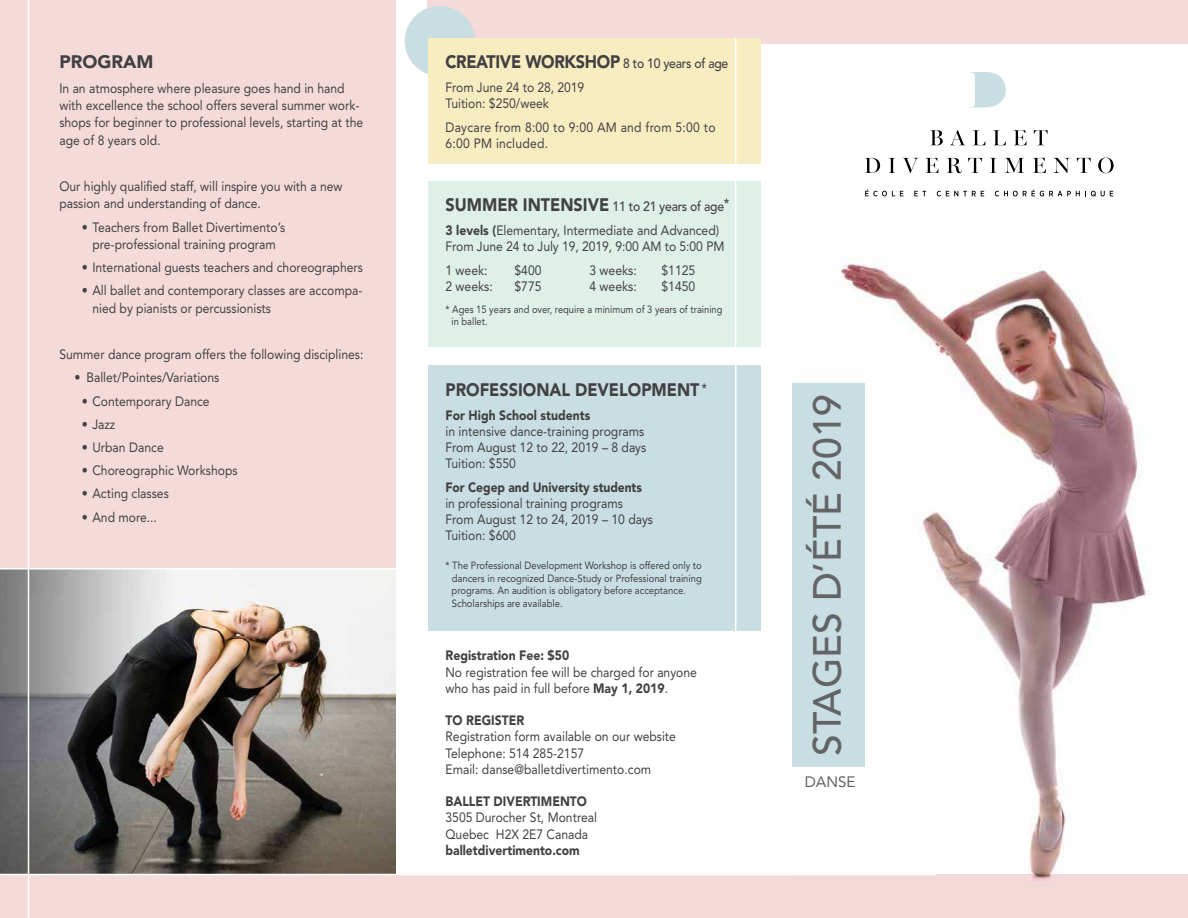
<style>
.page{position:relative;width:1188px;height:918px;background:#fff}
.page>*{position:absolute;margin:0;border:0;box-sizing:border-box;transform-origin:0 0}
.t1{font:500 39px "Avenir";color:#636466}
.t2{font:900 18px "Avenir";letter-spacing:-.02em;color:#414042;scale:.9 1}
.t3{font:900 18px "Avenir";color:#414042;scale:.9 1}
.t4{font:900 18px "Avenir";color:#414042}
.t5{font:15px "Avenir";color:#636466}
.t6{font:13.5px/16.2px "Avenir";color:#414042;scale:.9 1}
.t7{font:900 13.5px "Avenir";color:#414042;scale:.9 1}
.t8{font:13.5px/16.2px "Avenir";color:#414042;scale:.89 1}
.t9{font:13.5px/16.2px "Avenir";letter-spacing:.02em;color:#414042;scale:.9 1}
.t10{font:900 13.5px "Avenir";color:#414042;scale:.89 1}
.t11{font:10.5px/12.6px "Avenir";color:#414042;scale:.9 1}
.t12{font:10.5px/12px "Avenir";color:#414042;scale:.89 1}
.s1{font-weight:500;font-size:13.5px}
.s2{font-weight:900;font-size:18px}
.s3{font-weight:500}
.s4{font-weight:900}
</style>
<div class="page">
<div style="left:0;top:875px;width:1188px;height:43px;background:#f4dbda"></div>
<div style="left:428px;top:182px;width:332px;height:165px;background:#def0e7"></div>
<div style="left:0;top:0;width:396px;height:569px;background:#f4dbda"></div>
<img style="left:0;top:570px;width:396px;height:304px">
<hr style="left:28px;top:0;width:1px;height:918px;background:#fff">
<div style="left:428px;top:365px;width:332px;height:266px;background:#c9dee2"></div>
<hr style="left:0;top:568px;width:396px;height:2px;background:#fff">
<div style="left:428px;top:0;width:760px;height:43px;background:#f4dbda"></div>
<svg style="left:970px;top:72px;width:36px;height:35px"></svg>
<svg style="left:930px;top:130px;width:13px;height:15px"></svg>
<svg style="left:950px;top:130px;width:15px;height:15px"></svg>
<svg style="left:973px;top:130px;width:12px;height:15px"></svg>
<svg style="left:993px;top:130px;width:13px;height:15px"></svg>
<svg style="left:1013px;top:130px;width:14px;height:15px"></svg>
<svg style="left:1034px;top:130px;width:14px;height:15px"></svg>
<svg style="left:865px;top:158px;width:15px;height:15px"></svg>
<svg style="left:889px;top:158px;width:6px;height:15px"></svg>
<svg style="left:903px;top:158px;width:15px;height:15px"></svg>
<svg style="left:925px;top:158px;width:14px;height:15px"></svg>
<svg style="left:947px;top:158px;width:15px;height:15px"></svg>
<svg style="left:968px;top:158px;width:14px;height:15px"></svg>
<svg style="left:990px;top:158px;width:7px;height:15px"></svg>
<svg style="left:1005px;top:158px;width:19px;height:15px"></svg>
<svg style="left:1033px;top:158px;width:13px;height:15px"></svg>
<svg style="left:1053px;top:158px;width:17px;height:15px"></svg>
<svg style="left:1077px;top:158px;width:14px;height:15px"></svg>
<svg style="left:1098px;top:158px;width:16px;height:15px"></svg>
<svg style="left:865px;top:189px;width:38px;height:7px"></svg>
<svg style="left:914px;top:191px;width:12px;height:5px"></svg>
<svg style="left:937px;top:191px;width:47px;height:5px"></svg>
<svg style="left:995px;top:189px;width:118px;height:7px"></svg>
<img style="left:841px;top:256px;width:339px;height:625px">
<div style="left:792px;top:383px;width:72px;height:384px;background:#c9dee2"></div>
<div style="left:405px;top:6px;width:70px;height:70px;background:#c9dee2;border-radius:50%"></div>
<div style="left:428px;top:38px;width:332px;height:126px;background:#f8ecc1"></div>
<hr style="left:735px;top:38px;width:1px;height:597px;background:#fff">
<h2 class="t4" style="left:59px;top:51px;width:95px">PROGRAM</h2>
<p class="t6" style="left:59px;top:79px;width:339px;line-height:17.2px">In an atmosphere where pleasure goes hand in hand with excellence the school offers several summer work&shy;shops for beginner to professional levels, starting at the age of 8 years old.</p>
<p class="t6" style="left:59px;top:178px;width:316px;line-height:17.2px">Our highly qualified staff, will inspire you with a new passion and understanding of dance.</p>
<p class="t6" style="left:82px;top:218px;width:228px;line-height:17.2px;text-align:center">• Teachers from Ballet Divertimento’s pre-professional training program</p>
<p class="t6" style="left:82px;top:259px;width:314px">• International guests teachers and choreographers</p>
<p class="t6" style="left:92px;top:282px;width:302px;line-height:17.2px;text-indent:-10px">• All ballet and contemporary classes are accompa&shy;nied by pianists or percussionists</p>
<p class="t6" style="left:59px;top:346px;width:339px">Summer dance program offers the following disciplines:</p>
<p class="t6" style="left:74px;top:370px;width:163px">• Ballet/Pointes/Variations</p>
<p class="t6" style="left:82px;top:393px;width:144px">• Contemporary Dance</p>
<p class="t6" style="left:82px;top:416px;width:39px">• Jazz</p>
<p class="t6" style="left:82px;top:439px;width:92px">• Urban Dance</p>
<p class="t6" style="left:82px;top:463px;width:175px">• Choreographic Workshops</p>
<p class="t6" style="left:82px;top:486px;width:98px">• Acting classes</p>
<p class="t6" style="left:82px;top:509px;width:85px">• And more...</p>
<h2 class="t2" style="left:446px;top:51px;width:316px">CREATIVE WORKSHOP <span class="s1">8 to 10 years of age</span></h2>
<p class="t6" style="left:445px;top:79px;width:156px">From June 24 to 28, 2019<br>Tuition: $250/week</p>
<p class="t9" style="left:446px;top:119px;width:302px">Daycare from 8:00 to 9:00 AM and from 5:00 to<br>6:00 PM included.</p>
<p class="t6" style="left:446px;top:195px;width:317px;line-height:23.7px"><span class="s2">SUMMER INTENSIVE</span> <span class="s3">11 to 21 years of age</span><sup>*<br></sup><span class="s4">3 levels (</span>Elementary, Intermediate and Advanced)</p>
<p class="t6" style="left:446px;top:234px;width:312px;line-height:23.7px">From June 24 to July 19, 2019, 9:00 AM to 5:00 PM<br>1 week:</p>
<p class="t6" style="left:515px;top:262px;width:32px">$400</p>
<p class="t6" style="left:590px;top:262px;width:54px">3 weeks:</p>
<p class="t6" style="left:662px;top:262px;width:39px">$1125</p>
<p class="t6" style="left:446px;top:278px;width:54px">2 weeks:</p>
<p class="t6" style="left:514px;top:278px;width:32px">$775</p>
<p class="t6" style="left:590px;top:278px;width:54px">4 weeks:</p>
<p class="t6" style="left:662px;top:278px;width:39px">$1450</p>
<p class="t12" style="left:451px;top:304px;width:306px;text-indent:-6px">* Ages 15 years and over, require a minimum of 3 years of training in ballet.</p>
<h2 class="t3" style="left:446px;top:379px;width:292px">PROFESSIONAL DEVELOPMENT <sup>*</sup></h2>
<p class="t7" style="left:445px;top:407px;width:162px">For High School students</p>
<p class="t6" style="left:446px;top:423px;width:225px">in intensive dance-training programs<br>From August 12 to 22, 2019 – 8 days<br>Tuition: $550</p>
<p class="t10" style="left:446px;top:479px;width:222px">For Cegep and University students</p>
<p class="t8" style="left:445px;top:495px;width:235px">in professional training programs<br>From August 12 to 24, 2019 – 10 days<br>Tuition: $600</p>
<p class="t11" style="left:452px;top:559px;width:280px;text-indent:-6px">* The Professional Development Workshop is offered only to dancers in recognized Dance-Study or Professional training programs. An audition is obligatory before acceptance.<br>Scholarships are available.</p>
<p class="t7" style="left:446px;top:647px;width:139px">Registration Fee: $50</p>
<p class="t6" style="left:446px;top:664px;width:281px">No registration fee will be charged for anyone who has paid in full before <span class="s4">May 1, 2019</span>.</p>
<p class="t7" style="left:446px;top:712px;width:89px">TO REGISTER</p>
<p class="t6" style="left:446px;top:729px;width:258px">Registration form available on our website<br>Telephone: 514 285-2157<br>Email: danse@balletdivertimento.com</p>
<p class="t7" style="left:446px;top:793px;width:159px">BALLET DIVERTIMENTO</p>
<p class="t6" style="left:446px;top:810px;width:170px">3505 Durocher St, Montreal<br>Quebec H2X 2E7 Canada</p>
<p class="t7" style="left:446px;top:842px;width:151px">balletdivertimento.com</p>
<h1 class="t1" style="left:805px;top:756px;width:364px;rotate:-90deg">STAGES D’ÉTÉ 2019</h1>
<p class="t5" style="left:805px;top:773px;width:52px">DANSE</p>
</div>
